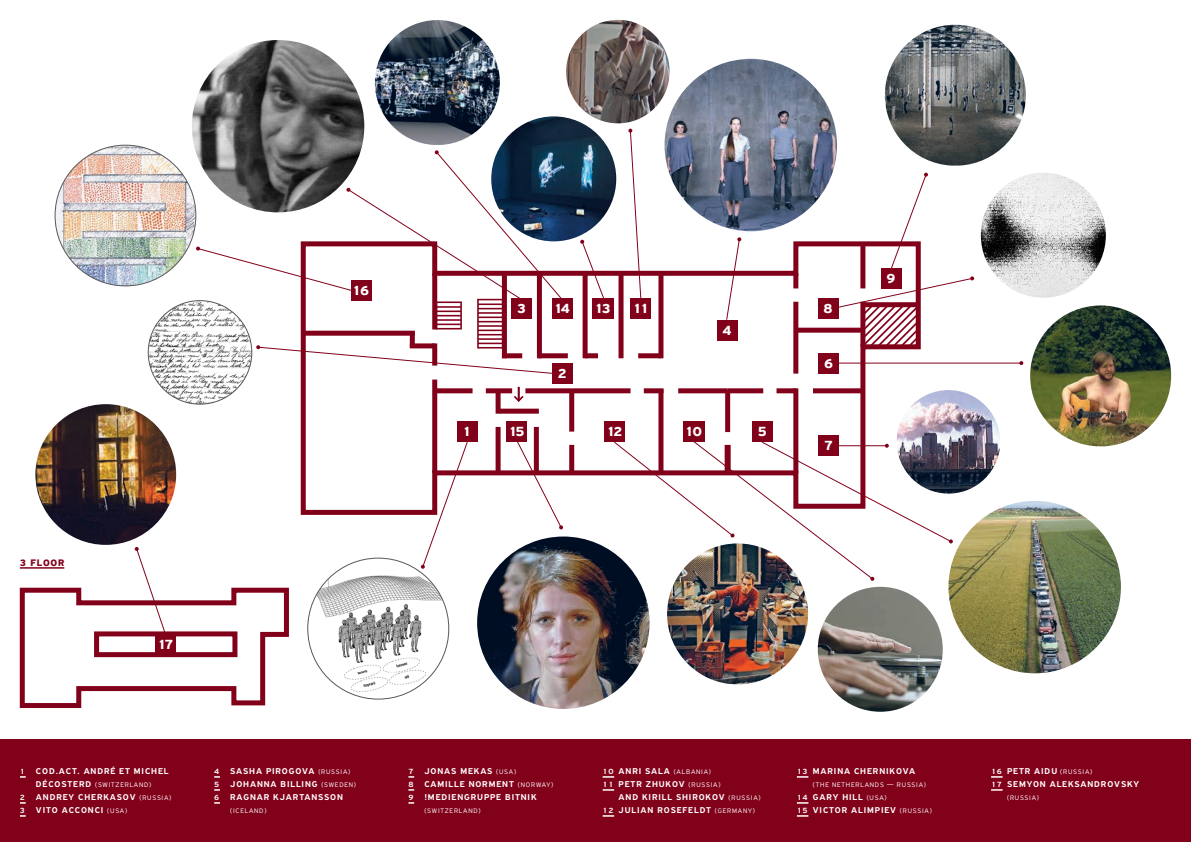
<style>
.page{position:relative;width:1191px;height:842px;background:#fff}
.page>*{position:absolute;margin:0;border:0;box-sizing:border-box;transform-origin:0 0}
.t1{font:700 14px "PF Highway Sans Pro";letter-spacing:-.135em;color:#fff}
.t2{font:700 10px "PF Highway Sans Pro";letter-spacing:.075em;color:#82011a}
.t3{font:500 9px/13px "PF Highway Sans Pro";letter-spacing:.1em;color:#fff}
.t4{font:300 7px "PF Highway Sans Pro";letter-spacing:.12em;color:#fff}
.s1{font-size:8px}
.s2{font-weight:500;font-size:9px}
.s3{font-weight:300;font-size:7px}
.s4{font-weight:500;font-size:8px}
</style>
<div class="page">
<img style="left:375px;top:20px;width:125px;height:125px;border-radius:61px">
<div style="left:0;top:740px;width:1191px;height:102px;background:#82011a"></div>
<svg style="left:20px;top:776px;width:6px;height:2px"></svg>
<svg style="left:20px;top:802px;width:6px;height:2px"></svg>
<svg style="left:20px;top:815px;width:6px;height:2px"></svg>
<svg style="left:214px;top:776px;width:6px;height:2px"></svg>
<svg style="left:214px;top:789px;width:6px;height:2px"></svg>
<svg style="left:214px;top:802px;width:6px;height:2px"></svg>
<svg style="left:408px;top:776px;width:6px;height:2px"></svg>
<svg style="left:408px;top:789px;width:6px;height:2px"></svg>
<svg style="left:408px;top:802px;width:6px;height:2px"></svg>
<svg style="left:602px;top:776px;width:12px;height:2px"></svg>
<svg style="left:602px;top:789px;width:12px;height:2px"></svg>
<svg style="left:602px;top:815px;width:12px;height:2px"></svg>
<svg style="left:797px;top:776px;width:11px;height:2px"></svg>
<svg style="left:797px;top:802px;width:11px;height:2px"></svg>
<svg style="left:797px;top:815px;width:11px;height:2px"></svg>
<svg style="left:991px;top:776px;width:11px;height:2px"></svg>
<svg style="left:991px;top:789px;width:11px;height:2px"></svg>
<img style="left:980px;top:173px;width:125px;height:125px;border-radius:62px">
<img style="left:896px;top:390px;width:104px;height:104px;border-radius:52px">
<img style="left:148px;top:301px;width:104px;height:103px;border-radius:52px">
<img style="left:566px;top:20px;width:103px;height:103px;border-radius:52px">
<svg style="left:628px;top:129px;width:10px;height:110px"></svg>
<hr style="left:838px;top:363px;width:183px;height:1px;background:#82011a">
<svg style="left:1019px;top:361px;width:4px;height:4px"></svg>
<svg style="left:421px;top:517px;width:20px;height:52px"></svg>
<svg style="left:555px;top:517px;width:8px;height:12px"></svg>
<svg style="left:615px;top:440px;width:338px;height:141px"></svg>
<svg style="left:300px;top:239px;width:623px;height:278px"></svg>
<svg style="left:19px;top:547px;width:270px;height:162px"></svg>
<div style="left:432px;top:380px;width:5px;height:93px;background:#82011a"></div>
<div style="left:495px;top:427px;width:5px;height:46px;background:#82011a"></div>
<div style="left:534px;top:427px;width:5px;height:46px;background:#82011a"></div>
<div style="left:495px;top:391px;width:5px;height:23px;background:#82011a"></div>
<div style="left:569px;top:389px;width:5px;height:43px;background:#82011a"></div>
<div style="left:582px;top:274px;width:5px;height:84px;background:#82011a"></div>
<div style="left:618px;top:274px;width:5px;height:84px;background:#82011a"></div>
<div style="left:658px;top:274px;width:5px;height:84px;background:#82011a"></div>
<div style="left:525px;top:388px;width:47px;height:5px;background:#82011a"></div>
<div style="left:572px;top:388px;width:58px;height:5px;background:#82011a"></div>
<div style="left:644px;top:388px;width:19px;height:5px;background:#82011a"></div>
<div style="left:678px;top:388px;width:49px;height:5px;background:#82011a"></div>
<div style="left:727px;top:388px;width:36px;height:5px;background:#82011a"></div>
<div style="left:776px;top:388px;width:20px;height:5px;background:#82011a"></div>
<div style="left:813px;top:388px;width:50px;height:5px;background:#82011a"></div>
<div style="left:796px;top:328px;width:68px;height:5px;background:#82011a"></div>
<div style="left:486px;top:388px;width:26px;height:5px;background:#82011a"></div>
<div style="left:500px;top:409px;width:39px;height:5px;background:#82011a"></div>
<div style="left:538px;top:353px;width:30px;height:5px;background:#82011a"></div>
<div style="left:585px;top:353px;width:13px;height:5px;background:#82011a"></div>
<div style="left:638px;top:353px;width:23px;height:5px;background:#82011a"></div>
<div style="left:435px;top:388px;width:37px;height:5px;background:#82011a"></div>
<div style="left:569px;top:445px;width:5px;height:28px;background:#82011a"></div>
<div style="left:658px;top:389px;width:5px;height:84px;background:#82011a"></div>
<div style="left:725px;top:390px;width:5px;height:42px;background:#82011a"></div>
<div style="left:724px;top:445px;width:6px;height:28px;background:#82011a"></div>
<div style="left:793px;top:388px;width:5px;height:86px;background:#82011a"></div>
<div style="left:793px;top:302px;width:5px;height:72px;background:#82011a"></div>
<div style="left:793px;top:273px;width:5px;height:15px;background:#82011a"></div>
<div style="left:817px;top:298px;width:21px;height:21px;background:#82011a"></div>
<div style="left:630px;top:298px;width:21px;height:21px;background:#82011a"></div>
<div style="left:604px;top:421px;width:21px;height:21px;background:#82011a"></div>
<div style="left:506px;top:421px;width:21px;height:21px;background:#82011a"></div>
<div style="left:155px;top:634px;width:21px;height:21px;background:#82011a"></div>
<div style="left:552px;top:298px;width:20px;height:21px;background:#82011a"></div>
<div style="left:717px;top:320px;width:20px;height:20px;background:#82011a"></div>
<div style="left:592px;top:298px;width:22px;height:20px;background:#82011a"></div>
<div style="left:457px;top:421px;width:20px;height:21px;background:#82011a"></div>
<div style="left:552px;top:363px;width:21px;height:21px;background:#82011a"></div>
<div style="left:818px;top:353px;width:21px;height:21px;background:#82011a"></div>
<div style="left:818px;top:435px;width:21px;height:21px;background:#82011a"></div>
<div style="left:752px;top:421px;width:21px;height:21px;background:#82011a"></div>
<div style="left:683px;top:421px;width:22px;height:21px;background:#82011a"></div>
<svg style="left:837px;top:173px;width:137px;height:174px"></svg>
<svg style="left:512px;top:387px;width:13px;height:17px"></svg>
<img style="left:817px;top:587px;width:125px;height:125px;border-radius:62px">
<img style="left:667px;top:543px;width:141px;height:141px;border-radius:70px">
<img style="left:308px;top:558px;width:141px;height:141px;border-radius:70px">
<img style="left:1030px;top:305px;width:141px;height:141px;border-radius:69px">
<img style="left:885px;top:25px;width:140px;height:141px;border-radius:69px">
<img style="left:948px;top:501px;width:173px;height:172px;border-radius:86px">
<img style="left:664px;top:59px;width:173px;height:172px;border-radius:86px">
<img style="left:192px;top:40px;width:172px;height:172px;border-radius:86px">
<img style="left:477px;top:536px;width:172px;height:173px;border-radius:86px">
<svg style="left:196px;top:150px;width:369px;height:224px"></svg>
<img style="left:55px;top:145px;width:141px;height:141px;border-radius:70px">
<img style="left:35px;top:404px;width:141px;height:141px;border-radius:70px">
<div style="left:94px;top:631px;width:143px;height:26px;border:5px solid #82011a"></div>
<hr style="left:20px;top:567px;width:44px;height:2px;background:#82011a">
<img style="left:491px;top:116px;width:125px;height:125px;border-radius:62px">
<p class="t2" style="left:20px;top:557px;width:46px">3 FLOOR</p>
<h1 class="t1" style="left:157px;top:636px;width:18px">17</h1>
<h1 class="t1" style="left:352px;top:282px;width:19px">16</h1>
<h1 class="t1" style="left:462px;top:424px;width:11px">1</h1>
<h1 class="t1" style="left:517px;top:300px;width:11px">3</h1>
<h1 class="t1" style="left:554px;top:300px;width:18px">14</h1>
<h1 class="t1" style="left:558px;top:365px;width:11px">2</h1>
<h1 class="t1" style="left:594px;top:300px;width:18px">13</h1>
<h1 class="t1" style="left:633px;top:300px;width:18px">11</h1>
<h1 class="t1" style="left:823px;top:300px;width:11px">8</h1>
<h1 class="t1" style="left:722px;top:322px;width:11px">4</h1>
<h1 class="t1" style="left:824px;top:355px;width:11px">6</h1>
<h1 class="t1" style="left:508px;top:424px;width:18px">15</h1>
<h1 class="t1" style="left:606px;top:424px;width:18px">12</h1>
<h1 class="t1" style="left:684px;top:424px;width:19px">10</h1>
<h1 class="t1" style="left:758px;top:424px;width:11px">5</h1>
<h1 class="t1" style="left:824px;top:437px;width:11px">7</h1>
<h1 class="t1" style="left:886px;top:270px;width:11px">9</h1>
<p class="t3" style="left:20px;top:765px;width:150px"><span class="s1">1</span> COD.ACT. ANDRÉ ET MICHEL</p>
<p class="t4" style="left:36px;top:780px;width:117px"><span class="s2">DÉCOSTERD</span> (SWITZERLAND)</p>
<p class="t3" style="left:20px;top:791px;width:153px"><span class="s1">2</span> ANDREY CHERKASOV <span class="s3">(RUSSIA)<br></span><span class="s1">3</span> VITO ACCONCI <span class="s3">(USA)</span></p>
<p class="t3" style="left:214px;top:765px;width:143px"><span class="s1">4</span> SASHA PIROGOVA <span class="s3">(RUSSIA)<br></span><span class="s1">5</span> JOHANNA BILLING <span class="s3">(SWEDEN)<br></span><span class="s1">6</span> RAGNAR KJARTANSSON</p>
<p class="t4" style="left:230px;top:806px;width:38px">(ICELAND)</p>
<p class="t3" style="left:408px;top:765px;width:146px"><span class="s1">7</span> JONAS MEKAS <span class="s3">(USA)<br></span><span class="s1">8</span> CAMILLE NORMENT <span class="s3">(NORWAY)<br></span><span class="s1">9</span> !MEDIENGRUPPE BITNIK</p>
<p class="t4" style="left:424px;top:806px;width:58px">(SWITZERLAND)</p>
<p class="t4" style="left:602px;top:767px;width:110px"><span class="s4">10</span> <span class="s2">ANRI SALA</span> (ALBANIA)</p>
<p class="t3" style="left:602px;top:778px;width:119px"><span class="s1">11</span> PETR ZHUKOV <span class="s3">(RUSSIA)</span></p>
<p class="t3" style="left:618px;top:791px;width:143px">AND KIRILL SHIROKOV <span class="s3">(RUSSIA)</span></p>
<p class="t3" style="left:602px;top:804px;width:154px"><span class="s1">12</span> JULIAN ROSEFELDT <span class="s3">(GERMANY)</span></p>
<p class="t3" style="left:797px;top:765px;width:120px"><span class="s1">13</span> MARINA CHERNIKOVA</p>
<p class="t4" style="left:813px;top:780px;width:115px">(THE NETHERLANDS — RUSSIA)</p>
<p class="t3" style="left:797px;top:791px;width:136px"><span class="s1">14</span> GARY HILL <span class="s3">(USA)<br></span><span class="s1">15</span> VICTOR ALIMPIEV <span class="s3">(RUSSIA)</span></p>
<p class="t3" style="left:991px;top:765px;width:149px"><span class="s1">16</span> PETR AIDU <span class="s3">(RUSSIA)<br></span><span class="s1">17</span> SEMYON ALEKSANDROVSKY</p>
<p class="t4" style="left:1007px;top:793px;width:33px">(RUSSIA)</p>
</div>
